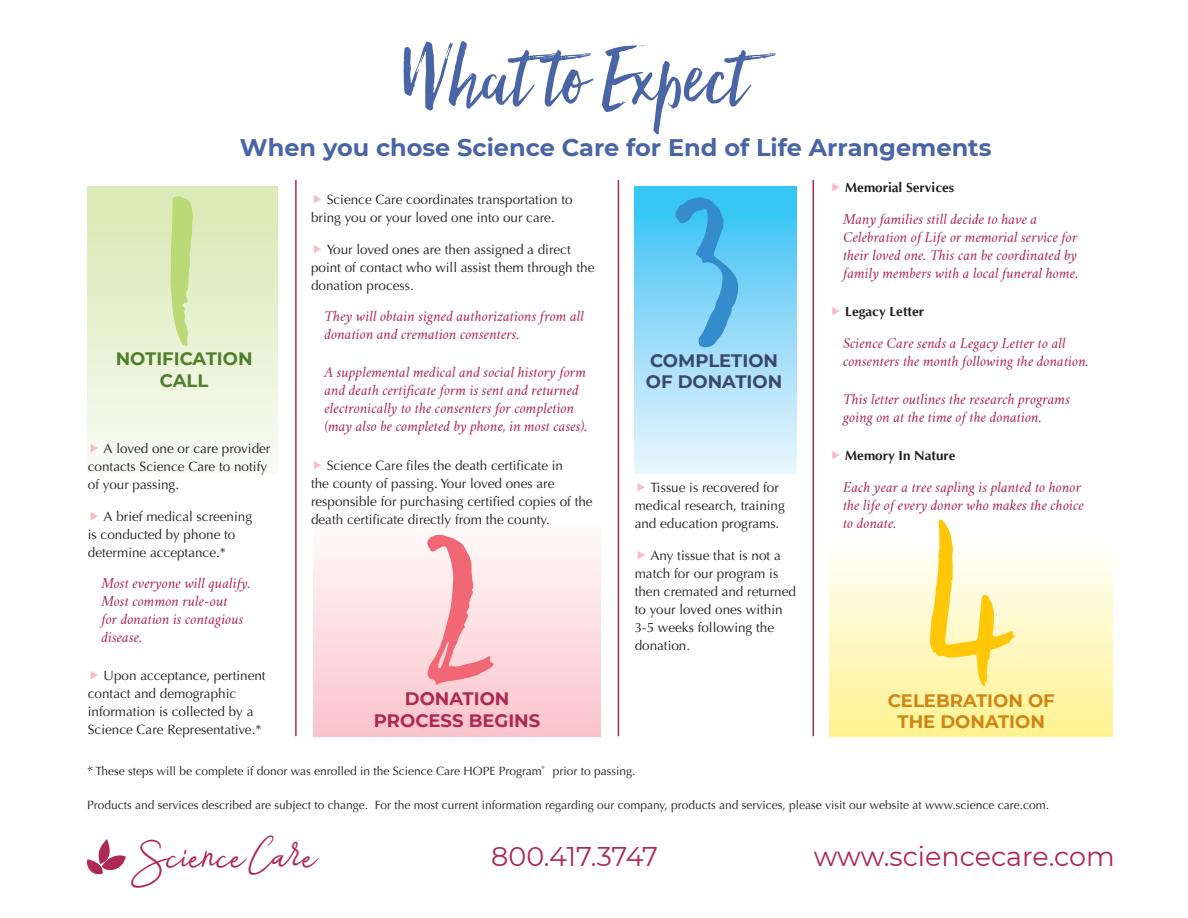
<style>
.page{position:relative;width:1188px;height:918px;background:#fff}
.page>*{position:absolute;margin:0;border:0;box-sizing:border-box;transform-origin:0 0}
.WTE_HOPE_-_big_numbe{font:187.5px "Hello Beautiful Marker";color:#bbd976}
.WTE_HOPE_-_big_numbe-2{font:187.5px "Hello Beautiful Marker";color:#358ccc}
.WTE_HOPE_-_big_numbe-3{font:187.5px "Hello Beautiful Marker";color:#f16776}
.WTE_HOPE_-_big_numbe-4{font:187.5px "Hello Beautiful Marker";color:#ffc708}
.Headline{font:103.5px "Hello Beautiful";color:#4965a5}
.t1{font:45px "Scarlet Whaleys Bold Slant";color:#ae2856}
.t2{font:27px "Montserrat";color:#ae2856}
.Subhead_L1{font:700 24px "Montserrat";color:#4965a5}
.WTE_consumer_HOPE{font:700 18px/21.6px "Montserrat";color:#cd8614;text-align:center}
.WTE_consumer_HOPE-2{font:700 18px/21.6px "Montserrat";color:#ae2856;text-align:center}
.WTE_consumer_HOPE-3{font:700 18px/21.6px "Montserrat";color:#3b486b}
.WTE_consumer_HOPE-4{font:700 18px/21.6px "Montserrat";color:#4f7e2d;text-align:center}
.t3{font:13.5px/18px "Optima";color:#231f20}
.WTE_consumer_HOPE-5{font:italic 13.5px/18px "Crimson Text";color:#ae2856}
.t4{font:700 13.5px "Optima";color:#231f20}
.Sidebar_Body{font:12px "Optima";color:#231f20}
.s1{font-family:"Crimson Text";font-style:italic}
</style>
<div class="page">
<hr style="left:295px;top:180px;width:2px;height:556px;background:#ae2856">
<hr style="left:618px;top:180px;width:1px;height:556px;background:#ae2856">
<hr style="left:812px;top:180px;width:2px;height:556px;background:#ae2856">
<div style="left:87px;top:186px;width:191px;height:288px;background:linear-gradient(to bottom,#d8e8b2,#f8fbf3)"></div>
<div style="left:634px;top:186px;width:162px;height:288px;background:linear-gradient(to bottom,#31c1f3,#eff5fd)"></div>
<div style="left:313px;top:484px;width:288px;height:252px;background:linear-gradient(to bottom,#fff,#fac4cb)"></div>
<div style="left:830px;top:484px;width:283px;height:252px;background:linear-gradient(to bottom,#fff,#fff396)"></div>
<svg style="left:87px;top:839px;width:39px;height:36px"></svg>
<svg style="left:91px;top:444px;width:7px;height:8px"></svg>
<p class="Headline" style="left:401px;top:20px;width:348px">What to Expect</p>
<p class="Subhead_L1" style="left:240px;top:131px;width:753px">When you chose Science Care for End of Life Arrangements</p>
<p class="WTE_HOPE_-_big_numbe" style="left:164px;top:154px;width:40px">1</p>
<p class="WTE_consumer_HOPE-4" style="left:116px;top:347px;width:138px">NOTIFICATION<br>CALL</p>
<p class="t3" style="left:88px;top:440px;width:184px;text-indent:16px">A loved one or care provider contacts Science Care to notify of your passing.</p>
<p class="t3" style="left:88px;top:507px;width:166px;text-indent:16px">A brief medical screening is conducted by phone to determine acceptance.*</p>
<p class="WTE_consumer_HOPE-5" style="left:101px;top:575px;width:151px">Most everyone will qualify.<br>Most common rule-out<br>for donation is contagious disease.</p>
<p class="t3" style="left:88px;top:667px;width:179px;text-indent:16px">Upon acceptance, pertinent contact and demographic information is collected by a<br>Science Care Representative.*</p>
<p class="t3" style="left:311px;top:191px;width:263px;text-indent:16px">Science Care coordinates transportation to bring you or your loved one into our care.</p>
<p class="t3" style="left:311px;top:240px;width:285px;text-indent:16px">Your loved ones are then assigned a direct point of contact who will assist them through the donation process.</p>
<p class="WTE_consumer_HOPE-5" style="left:325px;top:308px;width:261px">They will obtain signed authorizations from all donation and cremation consenters.</p>
<p class="WTE_consumer_HOPE-5" style="left:325px;top:364px;width:264px">A supplemental medical and social history form and death certificate form is sent and returned electronically to the consenters for completion (may also be completed by phone, in most cases).</p>
<p class="t3" style="left:311px;top:456px;width:283px;text-indent:16px">Science Care files the death certificate in<br>the county of passing. Your loved ones are responsible for purchasing certified copies of the death certificate directly from the county.</p>
<p class="WTE_HOPE_-_big_numbe-3" style="left:427px;top:490px;width:63px">2</p>
<p class="WTE_consumer_HOPE-2" style="left:374px;top:687px;width:168px">DONATION<br>PROCESS BEGINS</p>
<p class="WTE_HOPE_-_big_numbe-2" style="left:684px;top:156px;width:64px">3</p>
<p class="WTE_consumer_HOPE-3" style="left:646px;top:348px;width:138px">COMPLETION<br>OF DONATION</p>
<p class="t3" style="left:635px;top:479px;width:152px;text-indent:16px">Tissue is recovered for medical research, training and education programs.</p>
<p class="t3" style="left:635px;top:547px;width:163px;text-indent:16px">Any tissue that is not a match for our program is then cremated and returned to your loved ones within<br>3-5 weeks following the donation.</p>
<p class="t4" style="left:845px;top:180px;width:110px">Memorial Services</p>
<p class="WTE_consumer_HOPE-5" style="left:843px;top:211px;width:237px">Many families still decide to have a Celebration of Life or memorial service for their loved one. This can be coordinated by family members with a local funeral home.</p>
<p class="t4" style="left:845px;top:304px;width:80px">Legacy Letter</p>
<p class="WTE_consumer_HOPE-5" style="left:843px;top:334px;width:247px">Science Care sends a Legacy Letter to all consenters the month following the donation.</p>
<p class="WTE_consumer_HOPE-5" style="left:843px;top:391px;width:229px">This letter outlines the research programs going on at the time of the donation.</p>
<p class="t4" style="left:845px;top:448px;width:112px">Memory In Nature</p>
<p class="WTE_consumer_HOPE-5" style="left:843px;top:478px;width:242px">Each year a tree sapling is planted to honor the life of every donor who makes the choice to donate.</p>
<p class="WTE_HOPE_-_big_numbe-4" style="left:931px;top:480px;width:82px">4</p>
<p class="WTE_consumer_HOPE" style="left:888px;top:689px;width:168px">CELEBRATION OF<br>THE DONATION</p>
<p class="Sidebar_Body" style="left:87px;top:764px;width:550px"><span class="s1">*</span> These steps will be complete if donor was enrolled in the Science Care HOPE Program<sup>®</sup> prior to passing.</p>
<p class="Sidebar_Body" style="left:87px;top:798px;width:964px">Products and services described are subject to change. For the most current information regarding our company, products and services, please visit our website at www.science care.com.</p>
<p class="t1" style="left:137px;top:823px;width:180px">Science Care</p>
<p class="t2" style="left:491px;top:838px;width:168px">800.417.3747</p>
<p class="t2" style="left:814px;top:838px;width:303px">www.sciencecare.com</p>
</div>
